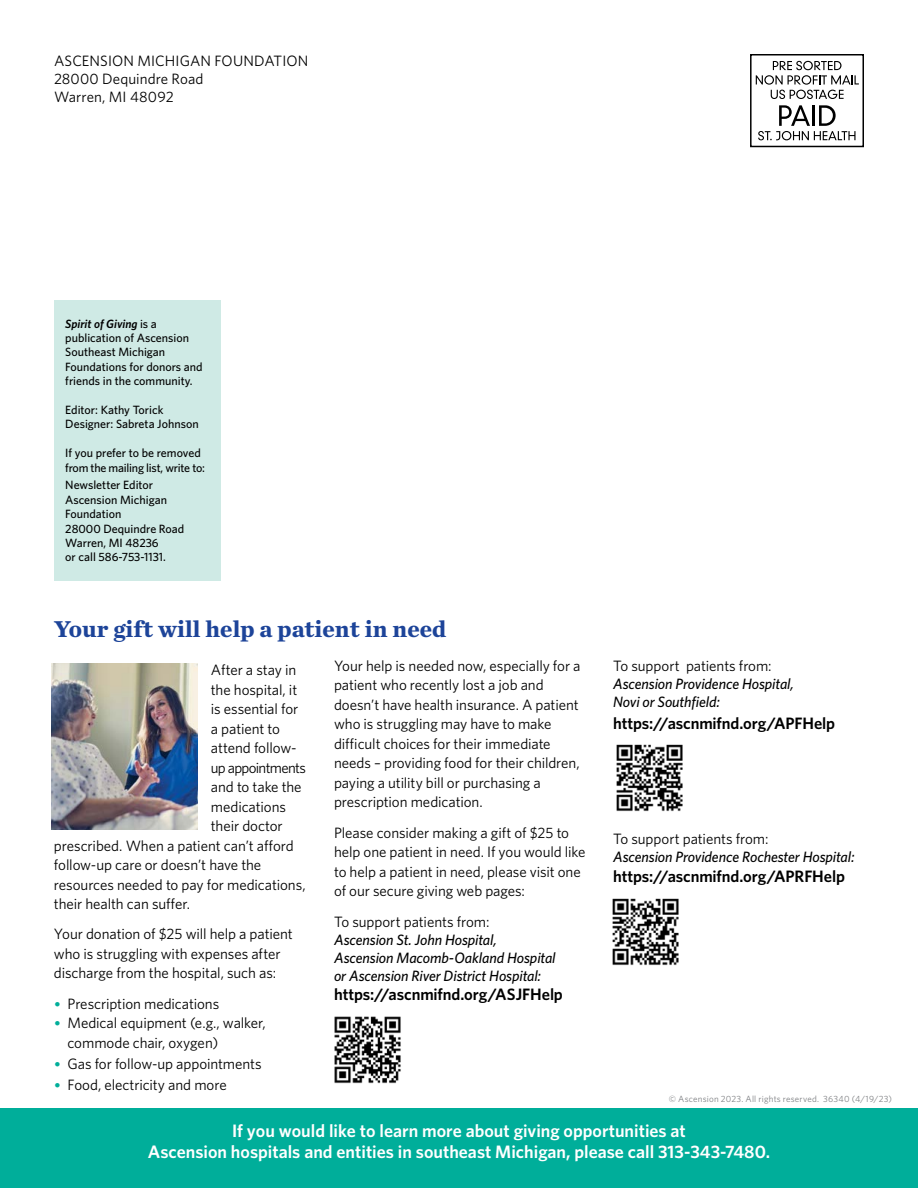
<style>
.page{position:relative;width:918px;height:1188px;background:#fff}
.page>*{position:absolute;margin:0;border:0;box-sizing:border-box;transform-origin:0 0}
.t1{font:700 24px "Chronicle Text G1";color:#1d4499}
.t2{font:600 18px/21.6px "Whitney";color:#fff;text-align:center}
.t3{font:600 16.5px "Whitney";letter-spacing:-.005em;color:#000}
.t4{font:15px/19.5px "Whitney";letter-spacing:-.005em;color:#000}
.t5{font:italic 500 15px/18px "Whitney";letter-spacing:-.005em;color:#000}
.t6{font:15px "Whitney";letter-spacing:-.045em;color:#000}
.t7{font:500 12px/14.4px "Whitney";color:#000}
.t8{font:500 12px/14.4px "Whitney";letter-spacing:-.02em;color:#000}
.t9{font:9px "Whitney";letter-spacing:.025em;color:#808285}
.s1{font-weight:600;font-style:italic}
.s2{font-family:"Chronicle Text G1";font-weight:700;color:#00ae9a}
</style>
<div class="page">
<div style="left:0;top:1108px;width:918px;height:80px;background:#00ae9a"></div>
<div style="left:54px;top:300px;width:166px;height:280px;background:#cfeae5"></div>
<svg style="left:756px;top:61px;width:103px;height:38px"></svg>
<svg style="left:758px;top:105px;width:98px;height:35px"></svg>
<div style="left:750px;top:54px;width:114px;height:93px;border:1px solid #000"></div>
<img style="left:52px;top:663px;width:145px;height:166px">
<img style="left:612px;top:898px;width:67px;height:68px">
<img style="left:616px;top:744px;width:67px;height:68px">
<img style="left:334px;top:1016px;width:67px;height:68px">
<p class="t4" style="left:54px;top:51px;width:256px;line-height:18px">ASCENSION MICHIGAN FOUNDATION<br>28000 Dequindre Road<br>Warren, MI 48092</p>
<p class="t7" style="left:65px;top:316px;width:139px"><span class="s1">Spirit of Giving</span> is a publication of Ascension<br>Southeast Michigan<br>Foundations for donors and friends in the community.</p>
<p class="t7" style="left:65px;top:403px;width:135px">Editor: Kathy Torick<br>Designer: Sabreta Johnson</p>
<p class="t8" style="left:65px;top:446px;width:141px">If you prefer to be removed from the mailing list, write to:</p>
<p class="t7" style="left:65px;top:478px;width:121px">Newsletter Editor<br>Ascension Michigan<br>Foundation<br>28000 Dequindre Road<br>Warren, MI 48236<br>or call 586-753-1131.</p>
<h1 class="t1" style="left:54px;top:610px;width:394px">Your gift will help a patient in need</h1>
<p class="t4" style="left:211px;top:660px;width:87px">After a stay in</p>
<p class="t4" style="left:211px;top:679px;width:88px">the hospital, it</p>
<p class="t4" style="left:211px;top:699px;width:89px">is essential for</p>
<p class="t4" style="left:211px;top:718px;width:71px">a patient to</p>
<p class="t4" style="left:211px;top:738px;width:87px">attend follow-</p>
<p class="t6" style="left:211px;top:757px;width:97px">up appointments</p>
<p class="t4" style="left:211px;top:777px;width:92px">and to take the</p>
<p class="t4" style="left:211px;top:796px;width:77px">medications</p>
<p class="t4" style="left:211px;top:816px;width:73px">their doctor</p>
<p class="t4" style="left:54px;top:835px;width:241px">prescribed. When a patient can’t afford</p>
<p class="t4" style="left:54px;top:855px;width:209px">follow-up care or doesn’t have the</p>
<p class="t4" style="left:54px;top:874px;width:253px">resources needed to pay for medications,</p>
<p class="t4" style="left:54px;top:894px;width:138px">their health can suffer.</p>
<p class="t4" style="left:54px;top:924px;width:240px">Your donation of $25 will help a patient who is struggling with expenses after discharge from the hospital, such as:</p>
<p class="t4" style="left:54px;top:993px;width:167px"><span class="s2">•</span> Prescription medications</p>
<p class="t4" style="left:67px;top:1013px;width:200px;text-indent:-13px"><span class="s2">•</span> Medical equipment (e.g., walker, commode chair, oxygen)</p>
<p class="t4" style="left:54px;top:1053px;width:209px"><span class="s2">•</span> Gas for follow-up appointments</p>
<p class="t4" style="left:54px;top:1074px;width:174px"><span class="s2">•</span> Food, electricity and more</p>
<p class="t4" style="left:334px;top:656px;width:248px">Your help is needed now, especially for a patient who recently lost a job and doesn’t have health insurance. A patient who is struggling may have to make difficult choices for their immediate needs – providing food for their children, paying a utility bill or purchasing a prescription medication.</p>
<p class="t4" style="left:334px;top:822px;width:253px">Please consider making a gift of $25 to help one patient in need. If you would like to help a patient in need, please visit one of our secure giving web pages:</p>
<p class="t4" style="left:334px;top:911px;width:157px">To support patients from:</p>
<p class="t5" style="left:334px;top:930px;width:223px">Ascension St. John Hospital,<br>Ascension Macomb-Oakland Hospital or Ascension River District Hospital:</p>
<p class="t3" style="left:334px;top:984px;width:230px">https://ascnmifnd.org/ASJFHelp</p>
<p class="t4" style="left:613px;top:656px;width:160px">To support patients from:</p>
<p class="t5" style="left:613px;top:675px;width:182px">Ascension Providence Hospital,<br>Novi or Southfield:</p>
<p class="t3" style="left:613px;top:712px;width:224px">https://ascnmifnd.org/APFHelp</p>
<p class="t4" style="left:613px;top:828px;width:157px">To support patients from:</p>
<p class="t5" style="left:613px;top:847px;width:243px">Ascension Providence Rochester Hospital:</p>
<p class="t3" style="left:613px;top:865px;width:233px">https://ascnmifnd.org/APRFHelp</p>
<p class="t9" style="left:669px;top:1093px;width:225px">© Ascension 2023. All rights reserved. 36340 (4/19/23)</p>
<p class="t2" style="left:148px;top:1119px;width:624px">If you would like to learn more about giving opportunities at<br>Ascension hospitals and entities in southeast Michigan, please call 313-343-7480.</p>
</div>
